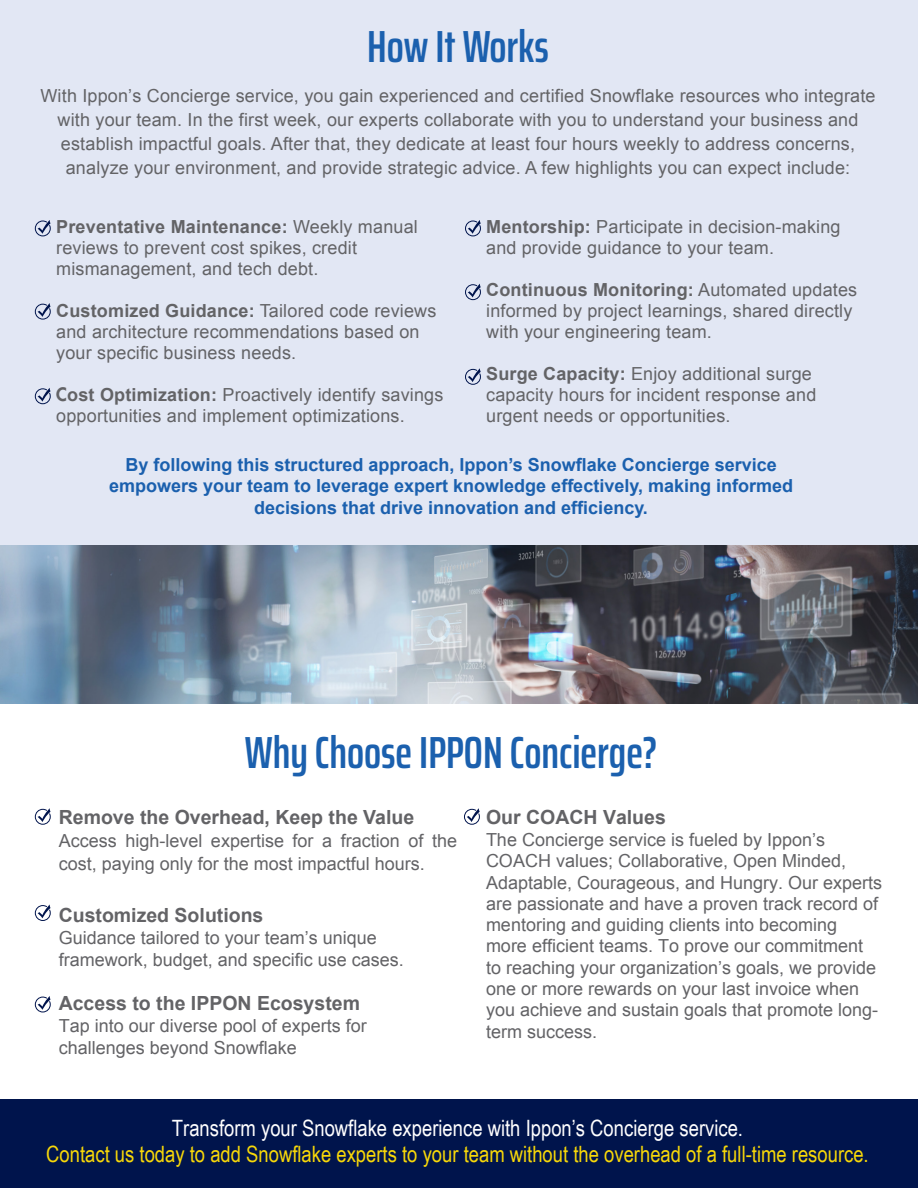
<style>
.page{position:relative;width:918px;height:1188px;background:#fff}
.page>*{position:absolute;margin:0;border:0;box-sizing:border-box;transform-origin:0 0}
.t1{font:600 extra-condensed 45px "Saira";color:#1b60ae}
.t2{font:22.5px/25.5px "Arial Narrow";color:#f8d808;text-align:center}
.t3{font:700 19.5px "Arial";color:#636366}
.t4{font:700 19.5px "Arial";color:#636366}
.t5{font:18px/21px "Arial";letter-spacing:.01em;color:#636366}
.t6{font:18px/21.3px "Arial";color:#636366}
.t7{font:700 18px/21.6px "Arial";color:#1b60ae;text-align:center}
.s1{font-style:inherit}
.s2{font-weight:700}
.s3{font-family:"Futura Std";font-weight:800}
.s4{color:#fff}
</style>
<div class="page">
<div style="left:0;top:0;width:918px;height:564px;background:#e2e7f4"></div>
<div style="left:0;top:1099px;width:918px;height:89px;background:#00144c"></div>
<svg style="left:35px;top:220px;width:16px;height:16px"></svg>
<svg style="left:35px;top:808px;width:16px;height:17px"></svg>
<svg style="left:464px;top:808px;width:16px;height:17px"></svg>
<svg style="left:35px;top:904px;width:16px;height:17px"></svg>
<svg style="left:465px;top:220px;width:16px;height:16px"></svg>
<svg style="left:465px;top:284px;width:16px;height:16px"></svg>
<svg style="left:465px;top:368px;width:16px;height:17px"></svg>
<svg style="left:35px;top:303px;width:16px;height:17px"></svg>
<svg style="left:35px;top:388px;width:16px;height:16px"></svg>
<img style="left:0;top:545px;width:918px;height:158px">
<svg style="left:35px;top:996px;width:16px;height:16px"></svg>
<p class="t1" style="left:367px;top:12px;width:183px">How It Works</p>
<p class="t5" style="left:40px;top:83px;width:837px;line-height:24px;text-align:center">With Ippon’s Concierge service, you gain experienced and certi<span class="s1">f</span>ied Snow<span class="s1">f</span>lake resource<span class="s1">s</span> who integrate with your team. In the <span class="s1">f</span>irst week, our expert<span class="s1">s</span> collaborate with you to understand your business and establish impactful goals. After that, they dedicate <span class="s1">at least</span> four hours weekly to address concerns, analyze your environment, and provide strategic advice. A few highlights you can expect include:</p>
<p class="t5" style="left:56px;top:216px;width:363px"><span class="s2">Preventative Maintenance:</span> Weekly manual reviews to prevent cost spikes, credit mismanagement, and tech debt.</p>
<p class="t5" style="left:56px;top:300px;width:382px"><span class="s2">Customized Guidance:</span> Tailored code reviews and architecture recommendations based on your specific business needs.</p>
<p class="t5" style="left:56px;top:384px;width:389px"><span class="s3">C</span><span class="s2">ost Optimization:</span> Proactively identify savings opportunities and implement optimizations.</p>
<p class="t5" style="left:486px;top:216px;width:356px"><span class="s2">Mentorship:</span> Participate in decision-making and provide guidance to your team.</p>
<p class="t5" style="left:486px;top:279px;width:373px"><span class="s2">Continuous Monitoring:</span> Automated updates informed by project learnings, shared directly with your engineering team.</p>
<p class="t6" style="left:486px;top:363px;width:332px"><span class="s2">Surge Capacity:</span> <span class="s1">Enjoy</span> additional surge capacity <span class="s1">hours</span> for <span class="s1">incident response</span> and <span class="s1">urgent needs</span> or opportunities.</p>
<p class="t7" style="left:109px;top:454px;width:685px">By following this structured approach, Ippon’s Snowflake Concierge service empowers your team to leverage expert knowledge effectively, making informed decisions that drive innovation and efficiency.</p>
<p class="t1" style="left:245px;top:719px;width:414px">Why Choose IPPON Concierge?</p>
<p class="t4" style="left:59px;top:804px;width:357px">Remove the Overhead, Keep the Value</p>
<p class="t5" style="left:59px;top:830px;width:400px;line-height:22.5px">Access high-level expertise for a fraction of the cost, paying only for the most impactful hours.</p>
<p class="t3" style="left:59px;top:902px;width:206px">Customized Solutions</p>
<p class="t6" style="left:59px;top:927px;width:347px">Guidance tailored to your team’s unique framework, budget, and specific use cases.</p>
<p class="t3" style="left:59px;top:990px;width:303px">Access to the IPPON Ecosystem</p>
<p class="t6" style="left:59px;top:1015px;width:310px">Tap into our diverse pool of experts for challenges beyond Snowflake</p>
<p class="t3" style="left:486px;top:804px;width:181px">Our COACH Values</p>
<p class="t6" style="left:486px;top:829px;width:398px">The Concierge service is fueled by Ippon’s COACH values; Collaborative, Open Minded, Adaptable, Courageous, and Hungry. Our experts are passionate and have a proven track record of mentoring and guiding clients into becoming more efficient teams. To prove our commitment to reaching your organization’s goals, we provide one or more rewards on your last invoice when you achieve and sustain goals that promote long&shy;term success.</p>
<p class="t2" style="left:46px;top:1115px;width:824px"><span class="s4">Transform your Snowflake experience with Ippon’s Concierge service.<br></span>Contact us today to add Snowflake experts to your team without the overhead of a full-time resource.</p>
</div>
